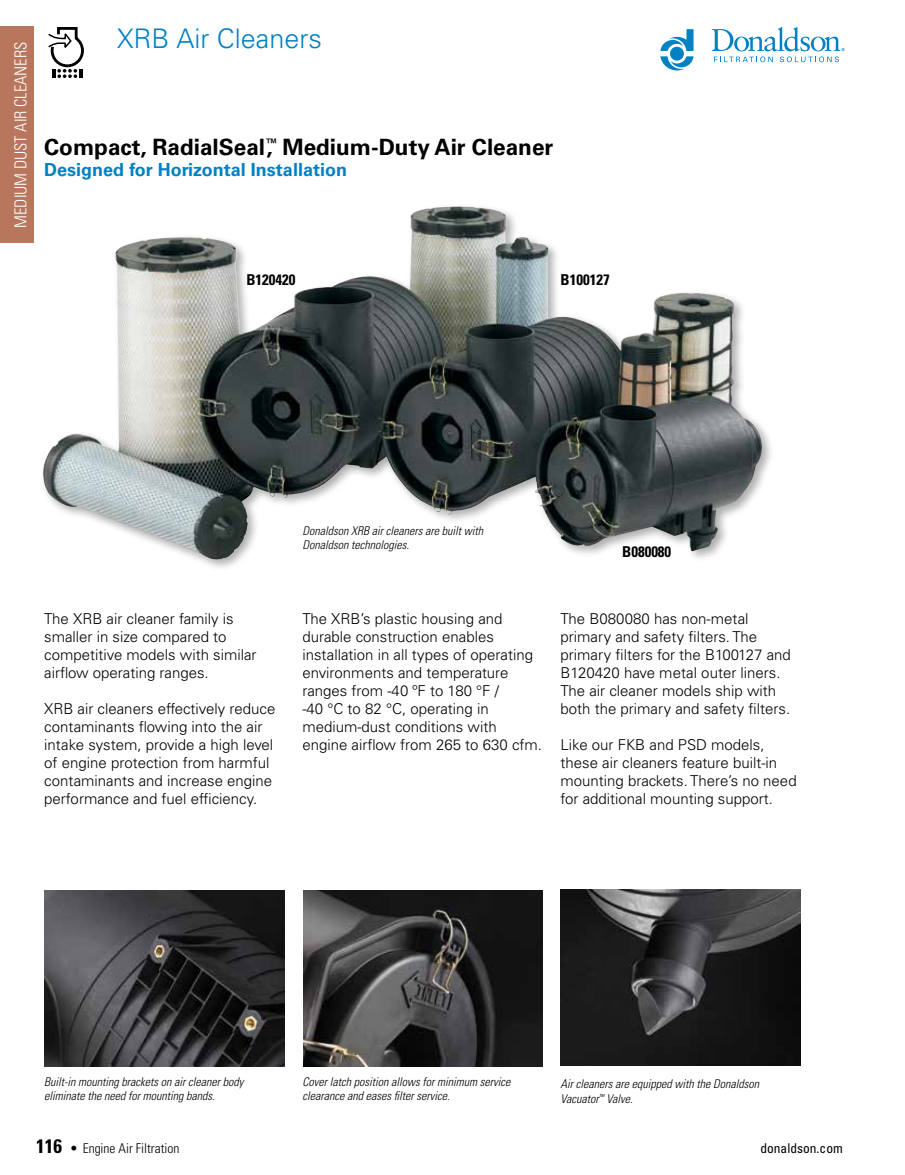
<style>
.page{position:relative;width:905px;height:1175px;background:#fff}
.page>*{position:absolute;margin:0;border:0;box-sizing:border-box;transform-origin:0 0}
.t1{font:300 27px "Univers LT Std";color:#0081c3}
.t2{font:700 22.5px "Univers LT Std";color:#000}
.t3{font:700 18px "Univers LT Std";color:#0081c3}
.t4{font:300 condensed 16.5px "Univers LT Std";color:#fff}
.t5{font:300 15px/18px "Univers LT Std";color:#000}
.t6{font:700 condensed 15px "Univers LT Std";color:#000}
.t7{font:300 condensed 13.5px "Univers LT Std";color:#000}
.t8{font:condensed 13.5px "Univers LT Std";color:#000}
.t9{font:italic 300 condensed 12px/14.2px "Univers LT Std";color:#000}
.s1{font-weight:700;font-size:19.5px}
.s2{font-weight:700}
</style>
<div class="page">
<div style="left:0;top:27px;width:33px;height:216px;background:#b8775d"></div>
<svg style="left:660px;top:29px;width:33px;height:41px"></svg>
<svg style="left:711px;top:27px;width:133px;height:35px"></svg>
<svg style="left:48px;top:27px;width:36px;height:51px"></svg>
<div style="left:39px;top:203px;width:735px;height:369px;background:#000;opacity:.32"></div>
<img style="left:41px;top:206px;width:497px;height:353px">
<img style="left:44px;top:890px;width:240px;height:176px">
<img style="left:303px;top:890px;width:239px;height:176px">
<img style="left:560px;top:890px;width:240px;height:175px">
<p class="t4" style="left:11px;top:228px;width:188px;rotate:-90deg">MEDIUM DUST AIR CLEANERS</p>
<h1 class="t1" style="left:117px;top:22px;width:206px">XRB Air Cleaners</h1>
<h2 class="t2" style="left:44px;top:134px;width:510px">Compact, RadialSeal<sup>™</sup>, Medium-Duty Air Cleaner</h2>
<p class="t3" style="left:44px;top:159px;width:304px">Designed for Horizontal Installation</p>
<p class="t6" style="left:246px;top:270px;width:51px">B120420</p>
<p class="t6" style="left:560px;top:270px;width:51px">B100127</p>
<p class="t5" style="left:44px;top:609px;width:214px">The XRB air cleaner family is smaller in size compared to competitive models with similar airflow operating ranges.</p>
<p class="t5" style="left:44px;top:699px;width:232px">XRB air cleaners effectively reduce contaminants flowing into the air intake system, provide a high level of engine protection from harmful contaminants and increase engine performance and fuel efficiency.</p>
<p class="t9" style="left:302px;top:523px;width:182px">Donaldson XRB air cleaners are built with<br>Donaldson technologies.</p>
<p class="t6" style="left:622px;top:542px;width:51px">B080080</p>
<p class="t5" style="left:302px;top:609px;width:241px">The XRB’s plastic housing and durable construction enables installation in all types of operating environments and temperature ranges from -40 ºF to 180 °F /<br>-40 °C to 82 °C, operating in medium-dust conditions with engine airflow from 265 to 630 cfm.</p>
<p class="t5" style="left:560px;top:609px;width:232px">The B080080 has non-metal primary and safety filters. The primary filters for the B100127 and<br>B120420 have metal outer liners.<br>The air cleaner models ship with both the primary and safety filters.</p>
<p class="t5" style="left:560px;top:735px;width:237px">Like our FKB and PSD models, these air cleaners feature built-in mounting brackets. There’s no need for additional mounting support.</p>
<p class="t9" style="left:302px;top:1075px;width:209px">Cover latch position allows for minimum service clearance and eases filter service.</p>
<p class="t9" style="left:44px;top:1075px;width:201px">Built-in mounting brackets on air cleaner body eliminate the need for mounting bands.</p>
<p class="t9" style="left:560px;top:1077px;width:200px">Air cleaners are equipped with the Donaldson<br>Vacuator<sup>™</sup> Valve.</p>
<p class="t7" style="left:36px;top:1140px;width:145px"><span class="s1">116</span> <span class="s2">•</span> Engine Air Filtration</p>
<p class="t8" style="left:760px;top:1139px;width:84px">donaldson.com</p>
</div>
